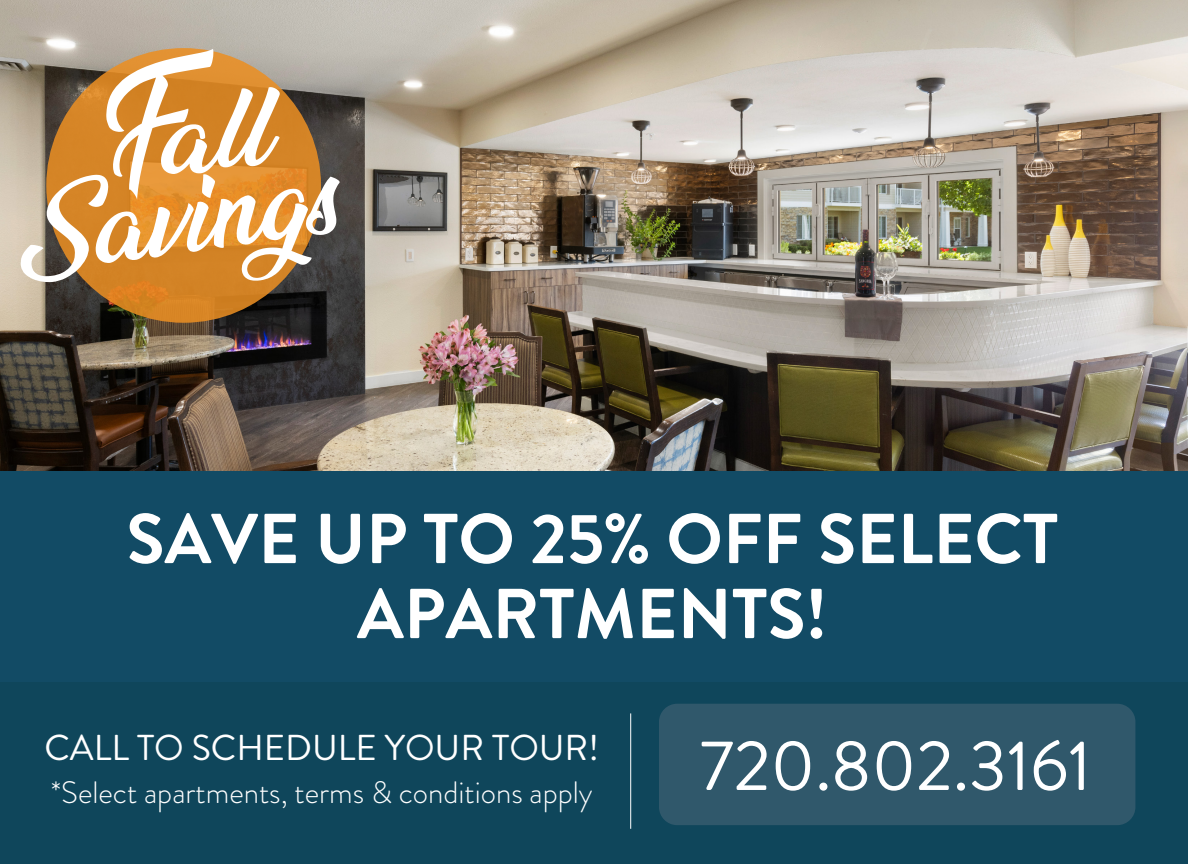
<style>
.page{position:relative;width:1188px;height:864px;background:#fff}
.page>*{position:absolute;margin:0;border:0;box-sizing:border-box;transform-origin:0 0}
.t1{font:900 96.75px "Ananda";color:#fff}
.t2{font:71.1px "Brandon Grotesque";color:#fff}
.t3{font:700 70.5px/75px "Brandon Grotesque";color:#fff;text-align:center}
.t4{font:36px "Brandon Grotesque";color:#fff}
.t5{font:300 30.9px "Brandon Grotesque";color:#fff}
.s1{font-size:135.75px}
</style>
<div class="page">
<img style="left:0;top:0;width:1188px;height:471px">
<div style="left:0;top:471px;width:1188px;height:393px;background:#124b65"></div>
<div style="left:0;top:682px;width:1188px;height:182px;background:#0f465b"></div>
<svg style="left:46px;top:48px;width:275px;height:275px;background:#d88728"></svg>
<div style="left:659px;top:704px;width:476px;height:121px;background:#30586b;border-radius:18px"></div>
<hr style="left:630px;top:713px;width:1px;height:116px;background:#fff">
<h1 class="t1" style="left:110px;top:81px;width:160px;rotate:-2deg"><span class="s1">F</span>all</h1>
<h1 class="t1" style="left:10px;top:187px;width:327px;rotate:-8deg">Savings</h1>
<h3 class="t3" style="left:126px;top:502px;width:933px">SAVE UP TO 25% OFF SELECT<br>APARTMENTS!</h3>
<p class="t4" style="left:44px;top:723px;width:556px">CALL TO SCHEDULE YOUR TOUR!</p>
<p class="t5" style="left:51px;top:771px;width:543px">*Select apartments, terms &amp; conditions apply</p>
<h2 class="t2" style="left:700px;top:717px;width:393px">720.802.3161</h2>
</div>
